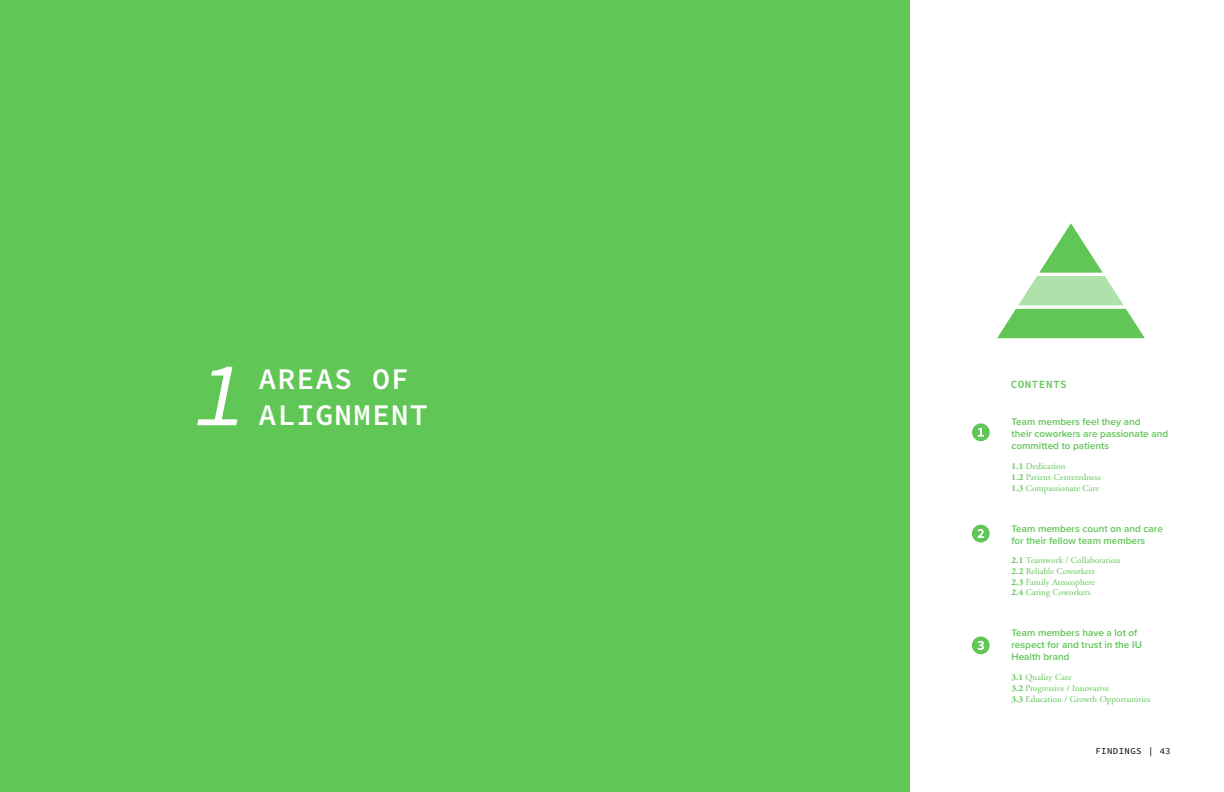
<style>
.page{position:relative;width:1224px;height:792px;background:#fff}
.page>*{position:absolute;margin:0;border:0;box-sizing:border-box;transform-origin:0 0}
.t1{font:600 30px/36px "Source Code Pro";letter-spacing:.03em;color:#fff}
.t2{font:600 11px "Source Code Pro";letter-spacing:.04em;color:#60c655}
.t3{font:600 10px/12px "Proxima Nova";color:#60c655}
.t4{font:9px/10.8px "Adobe Garamond Pro";letter-spacing:.01em;color:#60c655}
.t5{font:9px "Source Code Pro";letter-spacing:.05em;color:#000}
.s1{font-weight:700}
</style>
<div class="page">
<div style="left:0;top:0;width:909px;height:792px;background:#60c655"></div>
<svg style="left:197px;top:367px;width:40px;height:58px"></svg>
<svg style="left:997px;top:223px;width:148px;height:115px"></svg>
<div style="left:972px;top:423px;width:18px;height:18px;background:#60c655;border-radius:50%"></div>
<svg style="left:978px;top:428px;width:6px;height:9px"></svg>
<div style="left:972px;top:525px;width:18px;height:17px;background:#60c655;border-radius:50%"></div>
<svg style="left:977px;top:529px;width:7px;height:9px"></svg>
<div style="left:972px;top:636px;width:18px;height:18px;background:#60c655;border-radius:50%"></div>
<svg style="left:977px;top:641px;width:7px;height:9px"></svg>
<h1 class="t1" style="left:259px;top:361px;width:171px">AREAS OF<br>ALIGNMENT</h1>
<p class="t2" style="left:1011px;top:376px;width:57px">CONTENTS</p>
<p class="t3" style="left:1012px;top:415px;width:158px">Team members feel they and<br>their coworkers are passionate and committed to patients</p>
<p class="t4" style="left:1012px;top:461px;width:91px"><span class="s1">1.1</span> Dedication<br><span class="s1">1.2</span> Patient-Centeredness<br><span class="s1">1.3</span> Compassionate Care</p>
<p class="t3" style="left:1012px;top:522px;width:153px">Team members count on and care for their fellow team members</p>
<p class="t4" style="left:1012px;top:555px;width:110px"><span class="s1">2.1</span> Teamwork / Collaboration<br><span class="s1">2.2</span> Reliable Coworkers<br><span class="s1">2.3</span> Family Atmosphere<br><span class="s1">2.4</span> Caring Coworkers</p>
<p class="t3" style="left:1012px;top:627px;width:132px">Team members have a lot of respect for and trust in the IU<br>Health brand</p>
<p class="t4" style="left:1012px;top:672px;width:140px"><span class="s1">3.1</span> Quality Care<br><span class="s1">3.2</span> Progressive / Innovative<br><span class="s1">3.3</span> Education / Growth Opportunities</p>
<p class="t5" style="left:1095px;top:744px;width:77px">FINDINGS | 43</p>
</div>
